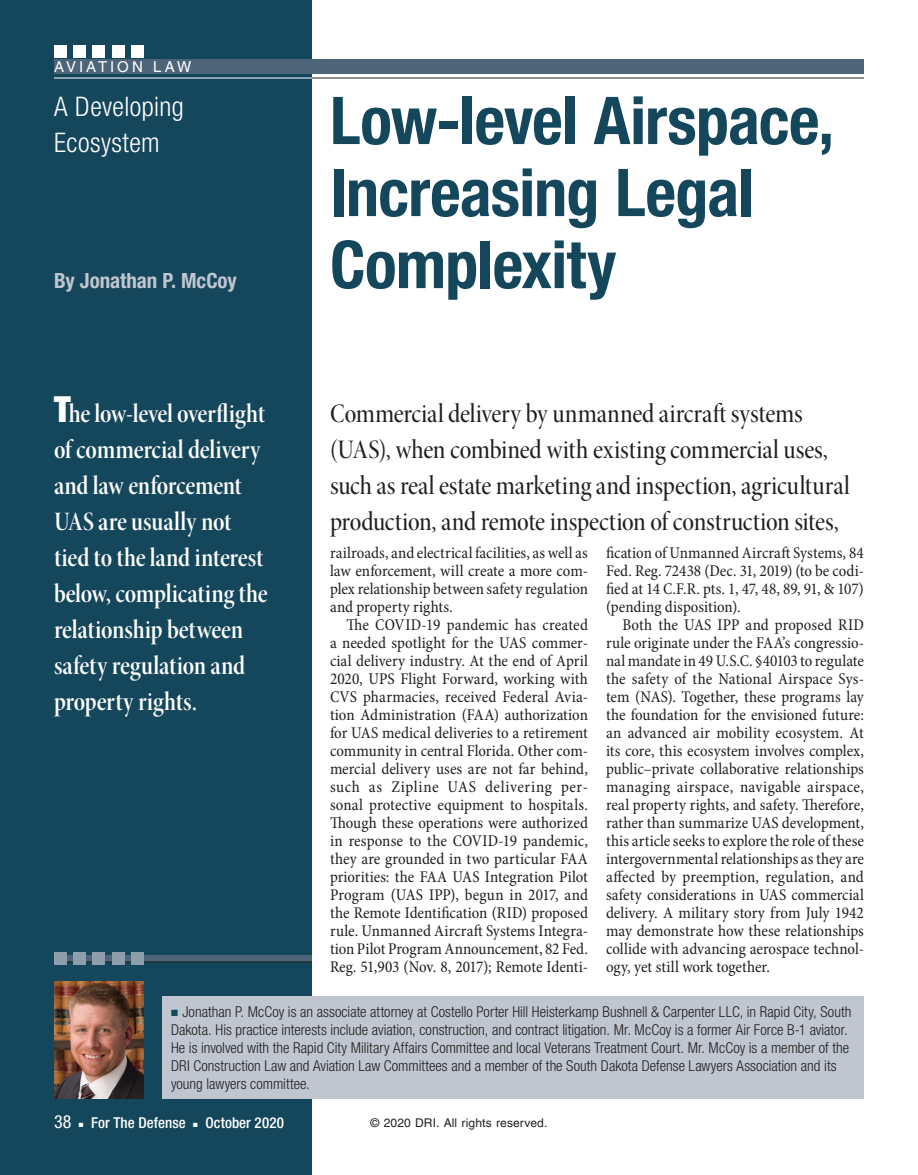
<style>
.page{position:relative;width:918px;height:1175px;background:#fff}
.page>*{position:absolute;margin:0;border:0;box-sizing:border-box;transform-origin:0 0}
.t1{font:700 condensed 66px/72px "Helvetica Neue LT Std";letter-spacing:-.01em;color:#15475c}
.t2{font:27px/36px "Minion Pro Medium Cn Disp";letter-spacing:-.005em;color:#231f20}
.t3{font:27px/36px "Minion Pro Semibold Cn Disp";letter-spacing:-.01em;color:#fff}
.t4{font:300 condensed 27px/36px "Helvetica Neue LT Std";letter-spacing:.015em;color:#fff}
.t5{font:700 condensed 21px "Helvetica Neue LT Std";color:#c0c6cf}
.t6{font:condensed 18px "Helvetica Neue LT Std";color:#fff}
.t7{font:condensed 16.5px/18px "Minion Pro";letter-spacing:-.005em;color:#231f20;text-align:justify}
.t8{font:300 condensed 15px/18px "Helvetica Neue LT Std";color:#231f20}
.t9{font:500 condensed 15px "Helvetica Neue LT Std";letter-spacing:.005em;color:#fff}
.t10{font:15px "Helvetica LT Pro";letter-spacing:.195em;color:#fff}
.t11{font:12px "Helvetica LT Pro";letter-spacing:.01em;color:#231f20}
.s1{font-family:"Helvetica Neue LT Std";font-weight:900;font-stretch:condensed;font-size:36px}
.s2{color:#15475c}
</style>
<div class="page">
<div style="left:0;top:0;width:312px;height:1174px;background:#15475c"></div>
<div style="left:54px;top:956px;width:258px;height:6px;background:#4c6579"></div>
<hr style="left:54px;top:961px;width:258px;height:1px;background:#231f20">
<div style="left:54px;top:952px;width:12px;height:13px;background:#8f9eab"></div>
<div style="left:73px;top:952px;width:13px;height:13px;background:#8f9eab"></div>
<div style="left:93px;top:952px;width:12px;height:13px;background:#8f9eab"></div>
<div style="left:112px;top:952px;width:13px;height:13px;background:#8f9eab"></div>
<div style="left:132px;top:952px;width:12px;height:13px;background:#8f9eab"></div>
<div style="left:54px;top:45px;width:12px;height:12px;background:#fff"></div>
<div style="left:73px;top:45px;width:13px;height:12px;background:#fff"></div>
<div style="left:93px;top:45px;width:12px;height:12px;background:#fff"></div>
<div style="left:112px;top:45px;width:13px;height:12px;background:#fff"></div>
<div style="left:132px;top:45px;width:12px;height:12px;background:#fff"></div>
<div style="left:54px;top:59px;width:810px;height:15px;background:#4c6579"></div>
<hr style="left:312px;top:78px;width:552px;height:1px;background:#231f20">
<hr style="left:54px;top:78px;width:258px;height:1px;background:#fff">
<div style="left:162px;top:996px;width:702px;height:102px;background:#c0c6cf"></div>
<img style="left:54px;top:981px;width:90px;height:117px">
<p class="t10" style="left:54px;top:58px;width:139px">AVIATION LAW</p>
<h2 class="t4" style="left:54px;top:88px;width:131px">A Developing<br>Ecosystem</h2>
<h1 class="t1" style="left:330px;top:84px;width:506px">Low-level Airspace,<br>Increasing Legal<br>Complexity</h1>
<p class="t5" style="left:54px;top:268px;width:184px">By Jonathan P. McCoy</p>
<h2 class="t3" style="left:54px;top:395px;width:215px"><span class="s1">T</span>he low-level overflight of commercial delivery and law enforcement<br>UAS are usually not tied to the land interest below, complicating the relationship between safety regulation and property rights.</h2>
<h2 class="t2" style="left:330px;top:395px;width:521px">Commercial delivery by unmanned aircraft systems (UAS), when combined with existing commercial uses, such as real estate marketing and inspection, agricultural production, and remote inspection of construction sites,</h2>
<p class="t7" style="left:330px;top:544px;width:260px">railroads, and electrical facilities, as well as law enforcement, will create a more com&shy;plex relationship between safety regulation and property rights.</p>
<p class="t7" style="left:330px;top:616px;width:260px;text-indent:16px">The COVID-19 pandemic has created a needed spotlight for the UAS commer&shy;cial delivery industry. At the end of April 2020, UPS Flight Forward, working with CVS pharmacies, received Federal Avia&shy;tion Administration (FAA) authorization for UAS medical deliveries to a retirement community in central Florida. Other com&shy;mercial delivery uses are not far behind, such as Zipline UAS delivering per&shy;sonal protective equipment to hospitals.<br>Though these operations were authorized in response to the COVID-19 pandemic, they are grounded in two particular FAA priorities: the FAA UAS Integration Pilot Program (UAS IPP), begun in 2017, and the Remote Identification (RID) proposed rule. Unmanned Aircraft Systems Integra&shy;tion Pilot Program Announcement, 82 Fed.<br>Reg. 51,903 (Nov. 8, 2017); Remote Identi-</p>
<p class="t7" style="left:606px;top:544px;width:260px">fication of Unmanned Aircraft Systems, 84<br>Fed. Reg. 72438 (Dec. 31, 2019) (to be codi&shy;fied at 14 C.F.R. pts. 1, 47, 48, 89, 91, &amp; 107) (pending disposition).</p>
<p class="t7" style="left:606px;top:616px;width:260px;text-indent:16px">Both the UAS IPP and proposed RID rule originate under the FAA’s congressio&shy;nal mandate in 49 U.S.C. §40103 to regulate the safety of the National Airspace Sys&shy;tem (NAS). Together, these programs lay the foundation for the envisioned future: an advanced air mobility ecosystem. At its core, this ecosystem involves complex, public–private collaborative relationships managing airspace, navigable airspace, real property rights, and safety. Therefore, rather than summarize UAS development, this article seeks to explore the role of these intergovernmental relationships as they are affected by preemption, regulation, and safety considerations in UAS commercial delivery. A military story from July 1942 may demonstrate how these relationships collide with advancing aerospace technol&shy;ogy, yet still work together.</p>
<p class="t8" style="left:171px;top:1003px;width:682px"><span class="s2">■</span> Jonathan P. McCoy is an associate attorney at Costello Porter Hill Heisterkamp Bushnell &amp; Carpenter LLC, in Rapid City, South Dakota. His practice interests include aviation, construction, and contract litigation. Mr. McCoy is a former Air Force B-1 aviator.<br>He is involved with the Rapid City Military Affairs Committee and local Veterans Treatment Court. Mr. McCoy is a member of the DRI Construction Law and Aviation Law Committees and a member of the South Dakota Defense Lawyers Association and its young lawyers committee.</p>
<p class="t6" style="left:54px;top:1111px;width:19px">38</p>
<p class="t9" style="left:79px;top:1114px;width:108px">■ For The Defense</p>
<p class="t9" style="left:193px;top:1114px;width:92px">■ October 2020</p>
<p class="t11" style="left:371px;top:1115px;width:178px">© 2020 DRI. All rights reserved.</p>
</div>
